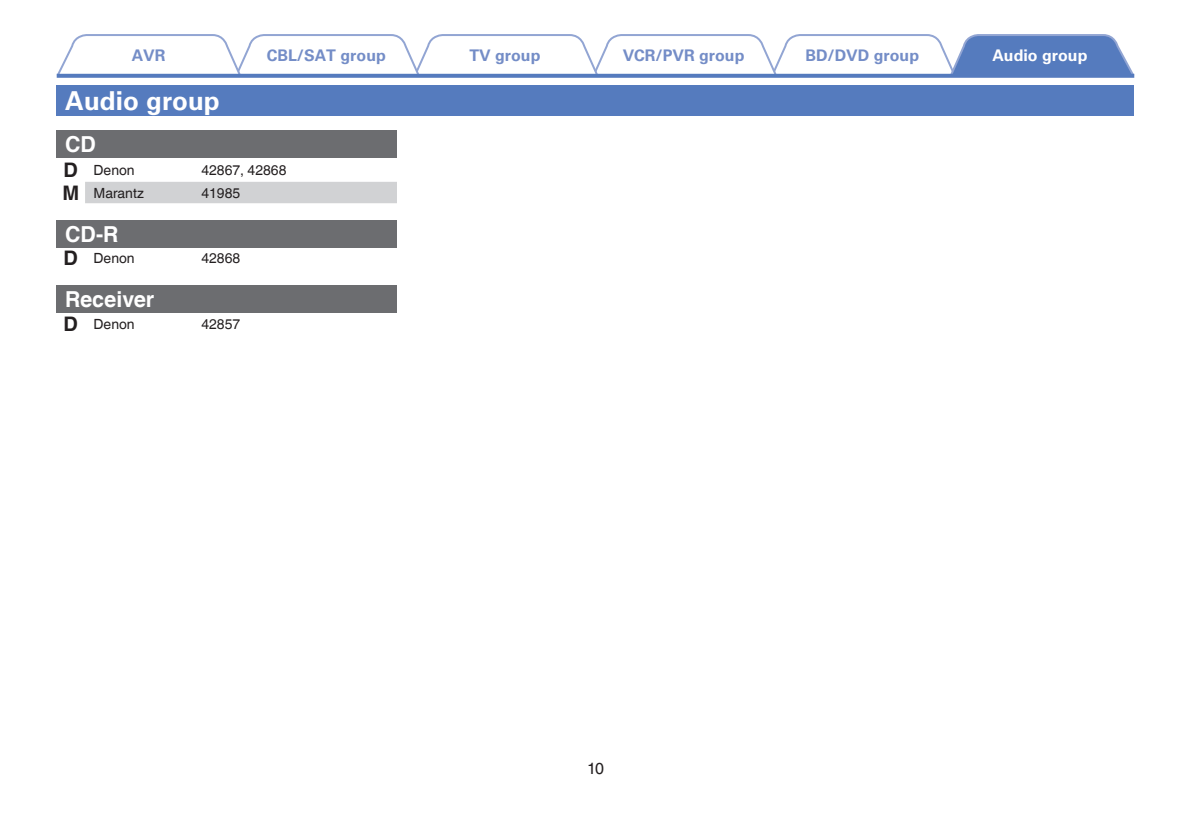
<style>
.page{position:relative;width:1191px;height:840px;background:#fff}
.page>*{position:absolute;margin:0;border:0;box-sizing:border-box;transform-origin:0 0}
.t1{font:700 26px "Univers LTCYR 65";color:#fff}
.t2{font:700 22px "Helvetica World";color:#fff}
.t3{font:700 16px "Univers LTCYR 65";color:#748dc7}
.t4{font:700 16px "Univers LTCYR 65";color:#fff}
.t5{font:16px "Helvetica LT Std";color:#231f20}
.t6{font:14px "Helvetica World";color:#231f20}
.s1{font-weight:700;font-size:20px}
</style>
<div class="page">
<svg style="left:56px;top:34px;width:1079px;height:44px"></svg>
<svg style="left:57px;top:74px;width:1077px;height:4px;background:#5e81c1"></svg>
<div style="left:57px;top:85px;width:1077px;height:31px;background:#557bbe"></div>
<div style="left:57px;top:130px;width:340px;height:28px;background:#6c6d70"></div>
<div style="left:85px;top:182px;width:312px;height:21px;background:#d1d2d4"></div>
<div style="left:57px;top:220px;width:340px;height:27px;background:#6c6d70"></div>
<div style="left:57px;top:286px;width:340px;height:27px;background:#6c6d70"></div>
<p class="t3" style="left:132px;top:44px;width:35px">AVR</p>
<p class="t3" style="left:267px;top:44px;width:121px">CBL/SAT group</p>
<p class="t3" style="left:469px;top:44px;width:73px">TV group</p>
<p class="t3" style="left:622px;top:44px;width:123px">VCR/PVR group</p>
<p class="t3" style="left:805px;top:44px;width:115px">BD/DVD group</p>
<h1 class="t1" style="left:65px;top:83px;width:156px">Audio group</h1>
<h2 class="t2" style="left:65px;top:131px;width:32px">CD</h2>
<p class="t6" style="left:64px;top:162px;width:73px"><span class="s1">D</span> Denon</p>
<p class="t6" style="left:201px;top:162px;width:87px">42867, 42868</p>
<p class="t6" style="left:62px;top:184px;width:83px"><span class="s1">M</span> Marantz</p>
<p class="t6" style="left:201px;top:184px;width:40px">41985</p>
<h2 class="t2" style="left:65px;top:221px;width:55px">CD-R</h2>
<p class="t6" style="left:64px;top:250px;width:73px"><span class="s1">D</span> Denon</p>
<p class="t6" style="left:201px;top:250px;width:40px">42868</p>
<h2 class="t2" style="left:65px;top:287px;width:91px">Receiver</h2>
<p class="t6" style="left:64px;top:315px;width:73px"><span class="s1">D</span> Denon</p>
<p class="t6" style="left:201px;top:315px;width:40px">42857</p>
<p class="t4" style="left:992px;top:44px;width:97px">Audio group</p>
<p class="t5" style="left:587px;top:758px;width:18px">10</p>
</div>
